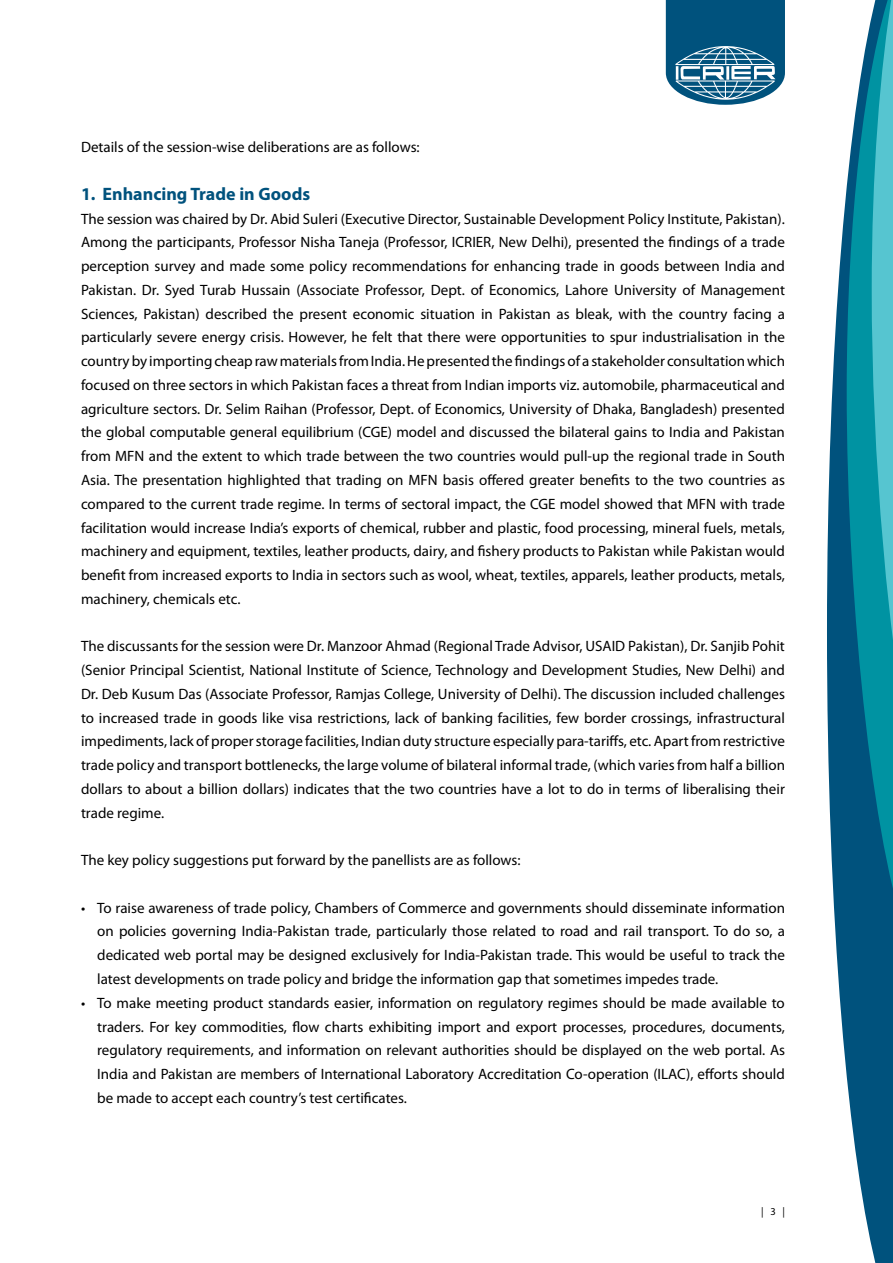
<style>
.page{position:relative;width:893px;height:1263px;background:#fff}
.page>*{position:absolute;margin:0;border:0;box-sizing:border-box;transform-origin:0 0}
.t1{font:700 18px "Myriad Pro";color:#00527d}
.t2{font:15px/23.7px "Myriad Pro";color:#000;text-align:justify}
.t3{font:10.5px "Myriad Pro";color:#000}
</style>
<div class="page">
<svg style="left:827px;top:184px;width:66px;height:1079px;fill:#00527d"></svg>
<svg style="left:847px;top:0;width:46px;height:952px;background:#1f90a5"></svg>
<svg style="left:666px;top:0;width:119px;height:105px;background:#337497"></svg>
<p class="t2" style="left:81px;top:135px;width:340px">Details of the session-wise deliberations are as follows:</p>
<p class="t1" style="left:81px;top:182px;width:231px">1. Enhancing Trade in Goods</p>
<p class="t2" style="left:81px;top:206px;width:706px">The session was chaired by Dr. Abid Suleri (Executive Director, Sustainable Development Policy Institute, Pakistan).<br>Among the participants, Professor Nisha Taneja (Professor, ICRIER, New Delhi), presented the findings of a trade perception survey and made some policy recommendations for enhancing trade in goods between India and Pakistan. Dr. Syed Turab Hussain (Associate Professor, Dept. of Economics, Lahore University of Management Sciences, Pakistan) described the present economic situation in Pakistan as bleak, with the country facing a particularly severe energy crisis. However, he felt that there were opportunities to spur industrialisation in the country by importing cheap raw materials from India. He presented the findings of a stakeholder consultation which focused on three sectors in which Pakistan faces a threat from Indian imports viz. automobile, pharmaceutical and agriculture sectors. Dr. Selim Raihan (Professor, Dept. of Economics, University of Dhaka, Bangladesh) presented the global computable general equilibrium (CGE) model and discussed the bilateral gains to India and Pakistan from MFN and the extent to which trade between the two countries would pull-up the regional trade in South Asia. The presentation highlighted that trading on MFN basis offered greater benefits to the two countries as compared to the current trade regime. In terms of sectoral impact, the CGE model showed that MFN with trade facilitation would increase India’s exports of chemical, rubber and plastic, food processing, mineral fuels, metals, machinery and equipment, textiles, leather products, dairy, and fishery products to Pakistan while Pakistan would benefit from increased exports to India in sectors such as wool, wheat, textiles, apparels, leather products, metals, machinery, chemicals etc.</p>
<p class="t2" style="left:81px;top:634px;width:705px">The discussants for the session were Dr. Manzoor Ahmad (Regional Trade Advisor, USAID Pakistan), Dr. Sanjib Pohit (Senior Principal Scientist, National Institute of Science, Technology and Development Studies, New Delhi) and Dr. Deb Kusum Das (Associate Professor, Ramjas College, University of Delhi). The discussion included challenges to increased trade in goods like visa restrictions, lack of banking facilities, few border crossings, infrastructural impediments, lack of proper storage facilities, Indian duty structure especially para-tariffs, etc. Apart from restrictive trade policy and transport bottlenecks, the large volume of bilateral informal trade, (which varies from half a billion dollars to about a billion dollars) indicates that the two countries have a lot to do in terms of liberalising their trade regime.</p>
<p class="t2" style="left:81px;top:848px;width:441px">The key policy suggestions put forward by the panellists are as follows:</p>
<p class="t2" style="left:97px;top:895px;width:689px;text-indent:-16px">• To raise awareness of trade policy, Chambers of Commerce and governments should disseminate information on policies governing India-Pakistan trade, particularly those related to road and rail transport. To do so, a dedicated web portal may be designed exclusively for India-Pakistan trade. This would be useful to track the latest developments on trade policy and bridge the information gap that sometimes impedes trade.</p>
<p class="t2" style="left:97px;top:991px;width:689px;text-indent:-16px">• To make meeting product standards easier, information on regulatory regimes should be made available to traders. For key commodities, flow charts exhibiting import and export processes, procedures, documents, regulatory requirements, and information on relevant authorities should be displayed on the web portal. As India and Pakistan are members of International Laboratory Accreditation Co-operation (ILAC), efforts should be made to accept each country’s test certificates.</p>
<p class="t3" style="left:761px;top:1205px;width:25px">| 3 |</p>
</div>
